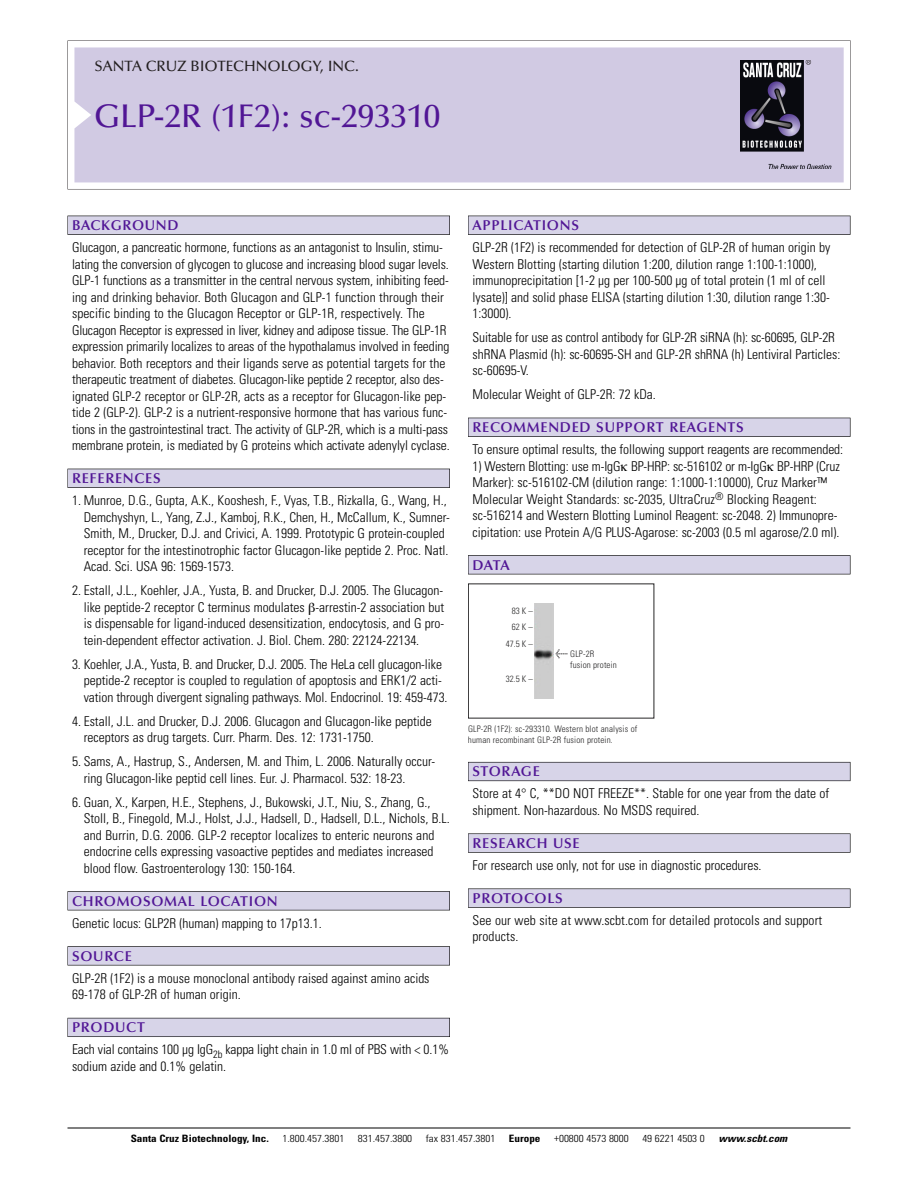
<style>
.page{position:relative;width:918px;height:1188px;background:#fff}
.page>*{position:absolute;margin:0;border:0;box-sizing:border-box;transform-origin:0 0}
.t1{font:500 33px "Optima";color:#511695}
.t2{font:500 15px "Optima";color:#231f20}
.t3{font:600 14.25px "Optima";letter-spacing:.05em;color:#511695}
.t4{font:300 condensed 13.5px/16.5px "Univers";color:#000}
.t5{font:300 condensed 10.2px "Univers";color:#000;scale:1.1 1}
.t6{font:700 condensed 10.2px "Univers";color:#000;scale:1.1 1}
.t7{font:italic 700 condensed 10.2px "Univers";color:#000;scale:1.1 1}
.t8{font:300 condensed 9px/16.5px "Univers";letter-spacing:.015em;color:#272627}
.s1{font-family:"Meta Plus";font-weight:400;font-stretch:normal;font-size:10.5px}
</style>
<div class="page">
<svg style="left:74px;top:41px;width:777px;height:148px"></svg>
<div style="left:74px;top:47px;width:770px;height:135px;background:#d1cae3"></div>
<img style="left:741px;top:60px;width:90px;height:108px">
<div style="left:68px;top:216px;width:382px;height:19px;background:#535256"></div>
<div style="left:68px;top:216px;width:381px;height:18px;background:#d7d4e8"></div>
<div style="left:68px;top:469px;width:382px;height:19px;background:#525156"></div>
<div style="left:68px;top:469px;width:381px;height:18px;background:#d7d4e8"></div>
<div style="left:68px;top:891px;width:382px;height:19px;background:#545357"></div>
<div style="left:68px;top:892px;width:381px;height:18px;background:#d7d4e8"></div>
<div style="left:68px;top:946px;width:382px;height:19px;background:#575659"></div>
<div style="left:68px;top:947px;width:381px;height:18px;background:#d7d4e8"></div>
<div style="left:68px;top:1018px;width:382px;height:19px;background:#595860"></div>
<div style="left:68px;top:1018px;width:381px;height:18px;background:#d7d4e8"></div>
<div style="left:468px;top:216px;width:382px;height:19px;background:#535256"></div>
<div style="left:468px;top:216px;width:382px;height:18px;background:#d7d4e8"></div>
<div style="left:468px;top:418px;width:382px;height:19px;background:#525156"></div>
<div style="left:468px;top:418px;width:382px;height:18px;background:#d7d4e8"></div>
<div style="left:468px;top:555px;width:382px;height:19px;background:#545357"></div>
<div style="left:468px;top:556px;width:382px;height:18px;background:#d7d4e8"></div>
<div style="left:468px;top:762px;width:382px;height:19px;background:#686770"></div>
<div style="left:468px;top:763px;width:382px;height:18px;background:#d7d4e8"></div>
<svg style="left:468px;top:833px;width:382px;height:20px"></svg>
<div style="left:468px;top:834px;width:382px;height:18px;background:#d7d4e8"></div>
<div style="left:468px;top:889px;width:382px;height:19px;background:#58575a"></div>
<div style="left:468px;top:889px;width:382px;height:18px;background:#d7d4e8"></div>
<hr style="left:68px;top:1128px;width:782px;height:1px;background:#000">
<img style="left:534px;top:604px;width:19px;height:95px">
<p class="t2" style="left:94px;top:60px;width:266px">SANTA CRUZ BIOTECHNOLOGY, INC.</p>
<p class="t1" style="left:94px;top:102px;width:347px">GLP-2R (1F2): sc-293310</p>
<p class="t3" style="left:72px;top:219px;width:108px">BACKGROUND</p>
<p class="t4" style="left:72px;top:240px;width:379px">Glucagon, a pancreatic hormone, functions as an antagonist to Insulin, stimu&shy;lating the conversion of glycogen to glucose and increasing blood sugar levels.<br>GLP-1 functions as a transmitter in the central nervous system, inhibiting feed&shy;ing and drinking behavior. Both Glucagon and GLP-1 function through their specific binding to the Glucagon Receptor or GLP-1R, respectively. The Glucagon Receptor is expressed in liver, kidney and adipose tissue. The GLP-1R expression primarily localizes to areas of the hypothalamus involved in feeding behavior. Both receptors and their ligands serve as potential targets for the therapeutic treatment of diabetes. Glucagon-like peptide 2 receptor, also des&shy;ignated GLP-2 receptor or GLP-2R, acts as a receptor for Glucagon-like pep&shy;tide 2 (GLP-2). GLP-2 is a nutrient-responsive hormone that has various func&shy;tions in the gastrointestinal tract. The activity of GLP-2R, which is a multi-pass membrane protein, is mediated by G proteins which activate adenylyl cyclase.</p>
<p class="t3" style="left:72px;top:472px;width:90px">REFERENCES</p>
<p class="t4" style="left:84px;top:493px;width:368px;text-indent:-12px">1. Munroe, D.G., Gupta, A.K., Kooshesh, F., Vyas, T.B., Rizkalla, G., Wang, H., Demchyshyn, L., Yang, Z.J., Kamboj, R.K., Chen, H., McCallum, K., Sumner-Smith, M., Drucker, D.J. and Crivici, A. 1999. Prototypic G protein-coupled receptor for the intestinotrophic factor Glucagon-like peptide 2. Proc. Natl.<br>Acad. Sci. USA 96: 1569-1573.</p>
<p class="t4" style="left:84px;top:583px;width:362px;text-align:justify;text-indent:-12px">2. Estall, J.L., Koehler, J.A., Yusta, B. and Drucker, D.J. 2005. The Glucagon&shy;like peptide-2 receptor C terminus modulates -arrestin-2 association but is dispensable for ligand-induced desensitization, endocytosis, and G pro&shy;tein-dependent effector activation. J. Biol. Chem. 280: 22124-22134.</p>
<p class="t4" style="left:84px;top:657px;width:365px;text-indent:-12px">3. Koehler, J.A., Yusta, B. and Drucker, D.J. 2005. The HeLa cell glucagon-like peptide-2 receptor is coupled to regulation of apoptosis and ERK1/2 acti&shy;vation through divergent signaling pathways. Mol. Endocrinol. 19: 459-473.</p>
<p class="t4" style="left:84px;top:714px;width:350px;text-indent:-12px">4. Estall, J.L. and Drucker, D.J. 2006. Glucagon and Glucagon-like peptide receptors as drug targets. Curr. Pharm. Des. 12: 1731-1750.</p>
<p class="t4" style="left:84px;top:754px;width:353px;text-indent:-12px">5. Sams, A., Hastrup, S., Andersen, M. and Thim, L. 2006. Naturally occur&shy;ring Glucagon-like peptid cell lines. Eur. J. Pharmacol. 532: 18-23.</p>
<p class="t4" style="left:84px;top:795px;width:368px;text-indent:-12px">6. Guan, X., Karpen, H.E., Stephens, J., Bukowski, J.T., Niu, S., Zhang, G., Stoll, B., Finegold, M.J., Holst, J.J., Hadsell, D., Hadsell, D.L., Nichols, B.L. and Burrin, D.G. 2006. GLP-2 receptor localizes to enteric neurons and endocrine cells expressing vasoactive peptides and mediates increased blood flow. Gastroenterology 130: 150-164.</p>
<p class="t3" style="left:72px;top:895px;width:207px">CHROMOSOMAL LOCATION</p>
<p class="t4" style="left:72px;top:916px;width:251px">Genetic locus: GLP2R (human) mapping to 17p13.1.</p>
<p class="t3" style="left:72px;top:950px;width:61px">SOURCE</p>
<p class="t4" style="left:72px;top:971px;width:359px">GLP-2R (1F2) is a mouse monoclonal antibody raised against amino acids<br>69-178 of GLP-2R of human origin.</p>
<p class="t3" style="left:72px;top:1021px;width:74px">PRODUCT</p>
<p class="t4" style="left:72px;top:1043px;width:379px">Each vial contains 100 µg IgG<sub>2b</sub> kappa light chain in 1.0 ml of PBS with &lt; 0.1% sodium azide and 0.1% gelatin.</p>
<p class="t3" style="left:473px;top:219px;width:108px">APPLICATIONS</p>
<p class="t4" style="left:473px;top:240px;width:359px">GLP-2R (1F2) is recommended for detection of GLP-2R of human origin by Western Blotting (starting dilution 1:200, dilution range 1:100-1:1000), immunoprecipitation [1-2 µg per 100-500 µg of total protein (1 ml of cell lysate)] and solid phase ELISA (starting dilution 1:30, dilution range 1:30- 1:3000).</p>
<p class="t4" style="left:473px;top:330px;width:369px">Suitable for use as control antibody for GLP-2R siRNA (h): sc-60695, GLP-2R shRNA Plasmid (h): sc-60695-SH and GLP-2R shRNA (h) Lentiviral Particles: sc-60695-V.</p>
<p class="t4" style="left:473px;top:387px;width:185px">Molecular Weight of GLP-2R: 72 kDa.</p>
<p class="t3" style="left:473px;top:421px;width:273px">RECOMMENDED SUPPORT REAGENTS</p>
<p class="t4" style="left:473px;top:442px;width:372px">To ensure optimal results, the following support reagents are recommended:</p>
<p class="t4" style="left:473px;top:459px;width:369px">1) Western Blotting: use m-IgG BP-HRP: sc-516102 or m-IgG BP-HRP (Cruz Marker): sc-516102-CM (dilution range: 1:1000-1:10000), Cruz Marker™ Molecular Weight Standards: sc-2035, UltraCruz<sup>®</sup> Blocking Reagent: sc-516214 and Western Blotting Luminol Reagent: sc-2048. 2) Immunopre&shy;cipitation: use Protein A/G PLUS-Agarose: sc-2003 (0.5 ml agarose/2.0 ml).</p>
<p class="t3" style="left:473px;top:559px;width:39px">DATA</p>
<p class="t8" style="left:506px;top:603px;width:28px;text-align:right">83K–<br>62K–<br>47.5 K –</p>
<p class="t8" style="left:506px;top:671px;width:28px">32.5 K –</p>
<p class="t8" style="left:570px;top:649px;width:48px;line-height:10.8px;text-indent:-15px"><span class="s1">&lt;</span> GLP-2R fusion protein</p>
<p class="t8" style="left:468px;top:725px;width:171px;line-height:10.5px">GLP-2R (1F2): sc-293310. Western blot analysis of human recombinant GLP-2R fusion protein.</p>
<p class="t3" style="left:473px;top:766px;width:69px">STORAGE</p>
<p class="t4" style="left:473px;top:787px;width:358px">Store at 4° C, **DO NOT FREEZE**. Stable for one year from the date of shipment. Non-hazardous. No MSDS required.</p>
<p class="t3" style="left:473px;top:837px;width:109px">RESEARCH USE</p>
<p class="t4" style="left:473px;top:858px;width:291px">For research use only, not for use in diagnostic procedures.</p>
<p class="t3" style="left:473px;top:892px;width:92px">PROTOCOLS</p>
<p class="t4" style="left:473px;top:913px;width:351px">See our web site at www.scbt.com for detailed protocols and support products.</p>
<p class="t6" style="left:131px;top:1135px;width:127px">Santa Cruz Biotechnology, Inc.</p>
<p class="t5" style="left:282px;top:1135px;width:58px">1.800.457.3801</p>
<p class="t5" style="left:358px;top:1135px;width:51px">831.457.3800</p>
<p class="t5" style="left:426px;top:1135px;width:65px">fax 831.457.3801</p>
<p class="t6" style="left:509px;top:1135px;width:30px">Europe</p>
<p class="t5" style="left:554px;top:1135px;width:69px">+00800 4573 8000</p>
<p class="t5" style="left:642px;top:1135px;width:58px">49 6221 4503 0</p>
<p class="t7" style="left:719px;top:1135px;width:66px">www.scbt.com</p>
</div>
